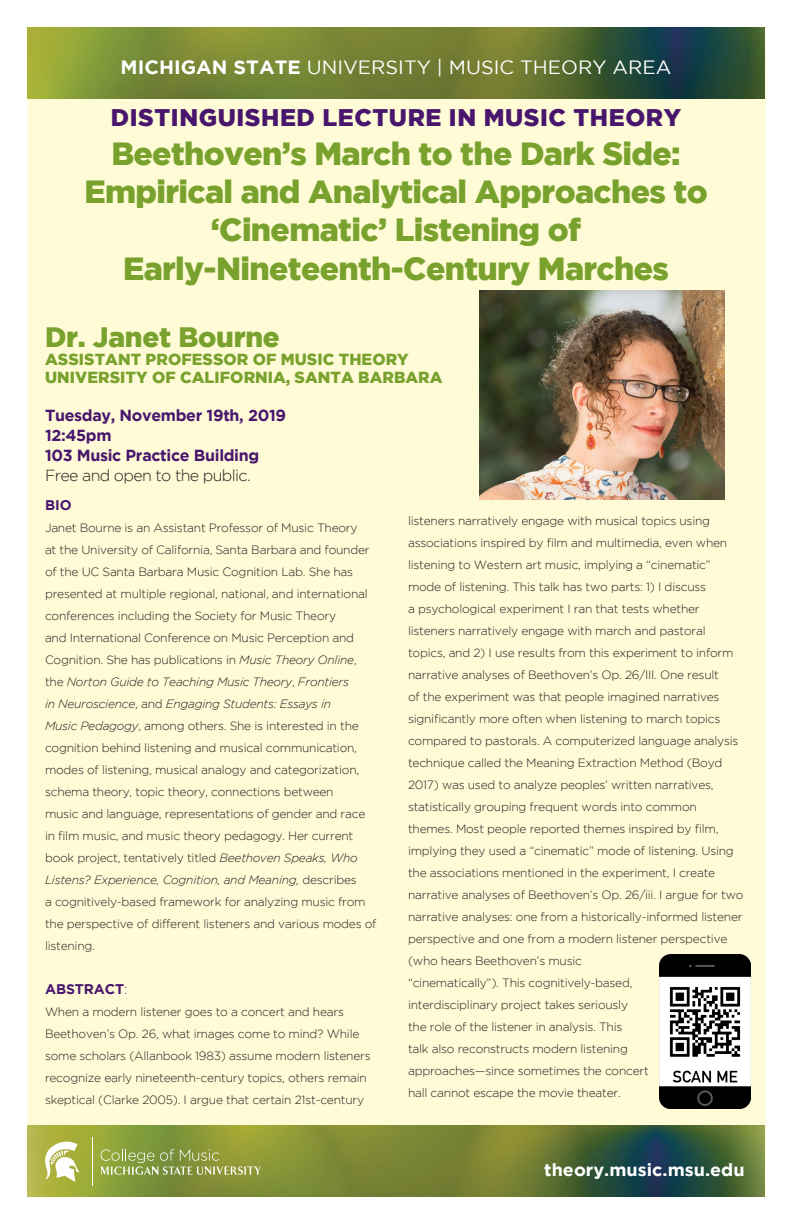
<style>
.page{position:relative;width:792px;height:1224px;background:#fff}
.page>*{position:absolute;margin:0;border:0;box-sizing:border-box;transform-origin:0 0}
.t1{font:900 32px/38.4px "Gotham";letter-spacing:-.02em;color:#78a22d;text-align:center}
.t2{font:900 28px "Gotham";letter-spacing:-.01em;color:#78a22d}
.t3{font:900 24px "Gotham";letter-spacing:.025em;color:#48166d}
.t4{font:19.2px "Gotham";color:#fff}
.t5{font:700 17.5px "Gotham";color:#fff}
.t6{font:900 16px "Gotham";letter-spacing:.005em;color:#78a22d}
.t7{font:700 16px "Gotham";letter-spacing:-.02em;color:#48166d}
.t8{font:300 16px "Gotham";letter-spacing:-.04em;color:#231f20}
.t9{font:700 14px "Gotham";letter-spacing:-.005em;color:#48166d}
.t10{font:300 12px/22px "Gotham";letter-spacing:-.02em;color:#231f20}
.s1{font-weight:700}
.s2{font-style:italic}
.s3{font-weight:300}
</style>
<div class="page">
<div style="left:28px;top:45px;width:738px;height:1152px;background:#fffbd6"></div>
<img style="left:480px;top:291px;width:244px;height:209px">
<img style="left:27px;top:27px;width:738px;height:72px">
<img style="left:27px;top:1125px;width:738px;height:72px">
<hr style="left:92px;top:1138px;width:1px;height:48px;background:#fff">
<svg style="left:43px;top:1137px;width:37px;height:45px;background:#ced18e"></svg>
<svg style="left:101px;top:1149px;width:160px;height:26px;background:#99a857"></svg>
<img style="left:419px;top:1143px;width:104px;height:43px">
<img style="left:660px;top:955px;width:91px;height:154px">
<p class="t4" style="left:121px;top:56px;width:552px"><span class="s1">MICHIGAN STATE</span> UNIVERSITY | MUSIC THEORY AREA</p>
<p class="t3" style="left:111px;top:104px;width:572px">DISTINGUISHED LECTURE IN MUSIC THEORY</p>
<p class="t1" style="left:84px;top:133px;width:625px">Beethoven’s March to the Dark Side:<br>Empirical and Analytical Approaches to ‘Cinematic’ Listening of</p>
<p class="t1" style="left:123px;top:249px;width:547px">Early-Nineteenth-Century Marches</p>
<p class="t2" style="left:45px;top:321px;width:236px">Dr. Janet Bourne</p>
<p class="t6" style="left:45px;top:350px;width:365px">ASSISTANT PROFESSOR OF MUSIC THEORY</p>
<p class="t6" style="left:45px;top:368px;width:399px">UNIVERSITY OF CALIFORNIA, SANTA BARBARA</p>
<p class="t7" style="left:45px;top:406px;width:243px">Tuesday, November 19th, 2019</p>
<p class="t7" style="left:45px;top:426px;width:68px">12:45pm</p>
<p class="t7" style="left:45px;top:446px;width:216px">103 Music Practice Building</p>
<p class="t8" style="left:45px;top:467px;width:207px">Free and open to the public.</p>
<p class="t9" style="left:45px;top:497px;width:28px">BIO</p>
<p class="t10" style="left:45px;top:517px;width:333px">Janet Bourne is an Assistant Professor of Music Theory<br>at the University of California, Santa Barbara and founder of the UC Santa Barbara Music Cognition Lab. She has presented at multiple regional, national, and international conferences including the Society for Music Theory<br>and International Conference on Music Perception and Cognition. She has publications in <span class="s2">Music Theory Online</span>, the <span class="s2">Norton Guide to Teaching Music Theory</span>, <span class="s2">Frontiers<br>in Neuroscience</span>, and <span class="s2">Engaging Students: Essays in<br>Music Pedagogy</span>, among others. She is interested in the cognition behind listening and musical communication, modes of listening, musical analogy and categorization, schema theory, topic theory, connections between<br>music and language, representations of gender and race in film music, and music theory pedagogy. Her current book project, tentatively titled <span class="s2">Beethoven Speaks, Who Listens? Experience, Cognition, and Meaning,</span> describes<br>a cognitively-based framework for analyzing music from the perspective of different listeners and various modes of listening.</p>
<p class="t9" style="left:45px;top:981px;width:84px">ABSTRACT<span class="s3">:</span></p>
<p class="t10" style="left:45px;top:1001px;width:327px">When a modern listener goes to a concert and hears Beethoven’s Op. 26, what images come to mind? While some scholars (Allanbook 1983) assume modern listeners recognize early nineteenth-century topics, others remain skeptical (Clarke 2005). I argue that certain 21st-century</p>
<p class="t10" style="left:408px;top:510px;width:337px">listeners narratively engage with musical topics using associations inspired by film and multimedia, even when listening to Western art music, implying a “cinematic” mode of listening. This talk has two parts: 1) I discuss<br>a psychological experiment I ran that tests whether listeners narratively engage with march and pastoral topics, and 2) I use results from this experiment to inform narrative analyses of Beethoven’s Op. 26/III. One result<br>of the experiment was that people imagined narratives significantly more often when listening to march topics compared to pastorals. A computerized language analysis technique called the Meaning Extraction Method (Boyd 2017) was used to analyze peoples’ written narratives, statistically grouping frequent words into common themes. Most people reported themes inspired by film, implying they used a “cinematic” mode of listening. Using the associations mentioned in the experiment, I create narrative analyses of Beethoven’s Op. 26/iii. I argue for two narrative analyses: one from a historically-informed listener perspective and one from a modern listener perspective (who hears Beethoven’s music<br>“cinematically”). This cognitively-based,<br>interdisciplinary project takes seriously<br>the role of the listener in analysis. This<br>talk also reconstructs modern listening<br>approaches—since sometimes the concert<br>hall cannot escape the movie theater.</p>
<p class="t5" style="left:544px;top:1159px;width:202px">theory.music.msu.edu</p>
</div>
